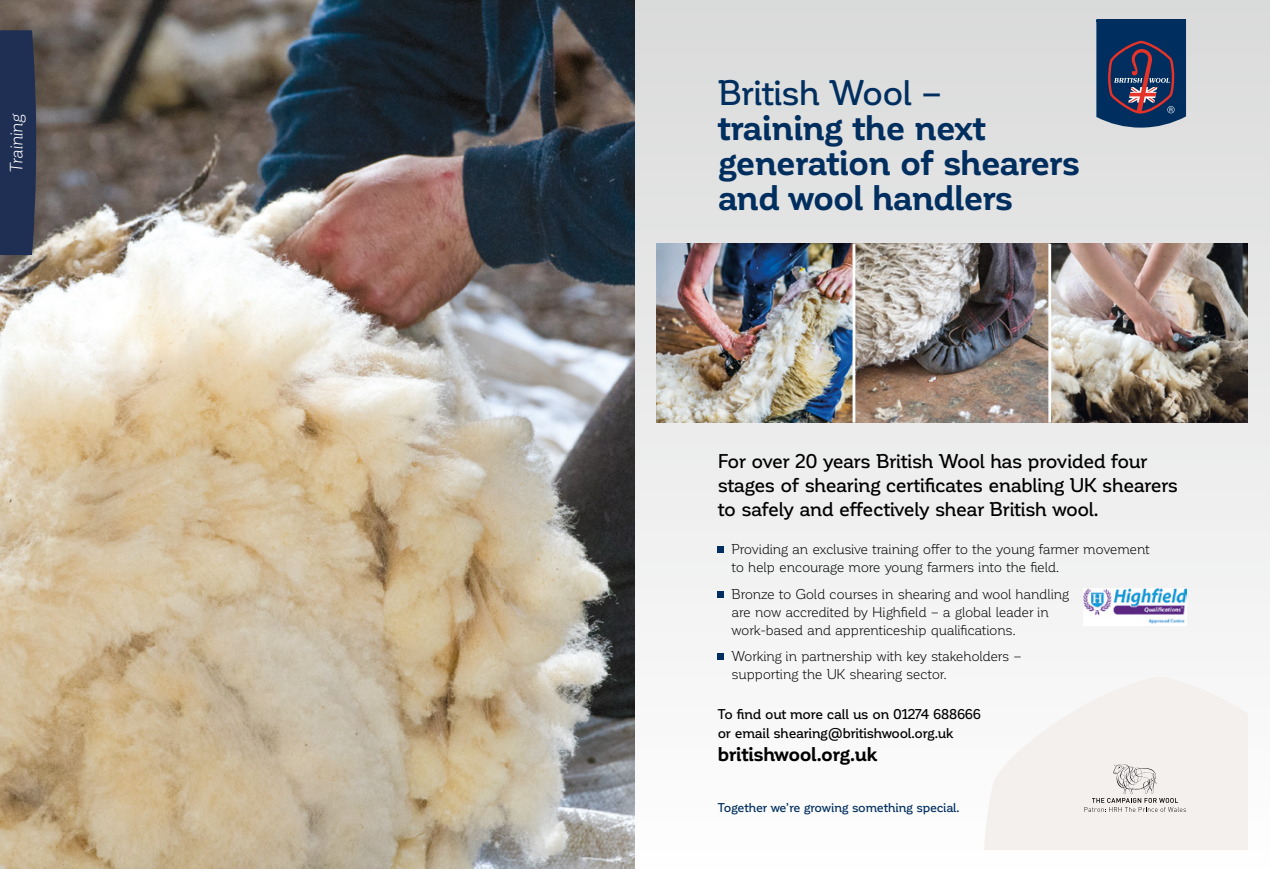
<style>
.page{position:relative;width:1270px;height:869px;background:#fff}
.page>*{position:absolute;margin:0;border:0;box-sizing:border-box;transform-origin:0 0}
.t1{font:700 35px/35px "Corporative";letter-spacing:-.025em;color:#002e5f}
.t2{font:500 35px "Corporative";letter-spacing:-.025em;color:#002e5f}
.t3{font:500 19.6px/23.8px "Corporative";letter-spacing:-.025em;color:#000}
.t4{font:700 19.6px "Corporative";letter-spacing:-.025em;color:#000}
.t5{font:italic 17.5px "Corporative";letter-spacing:-.03em;color:#fff}
.t6{font:14px/18.2px "Corporative";letter-spacing:-.025em;color:#000}
.t7{font:500 14px/19.6px "Corporative";letter-spacing:-.02em;color:#000}
.t8{font:500 12.6px "Corporative";letter-spacing:-.02em;color:#002e5f}
</style>
<div class="page">
<img style="left:0;top:0;width:635px;height:868px">
<div style="left:636px;top:0;width:634px;height:868px;background:linear-gradient(to bottom,#d7d9d8,#fefefe)"></div>
<svg style="left:984px;top:676px;width:263px;height:172px;fill:#f3f0ee"></svg>
<svg style="left:1084px;top:763px;width:102px;height:49px;background:#e0dddc"></svg>
<img style="left:657px;top:244px;width:590px;height:178px">
<svg style="left:718px;top:546px;width:6px;height:6px"></svg>
<div style="left:718px;top:590px;width:6px;height:7px;background:#002e5f"></div>
<svg style="left:718px;top:653px;width:6px;height:6px"></svg>
<svg style="left:1096px;top:20px;width:90px;height:107px;background:#273b62"></svg>
<hr style="left:853px;top:244px;width:2px;height:178px;background:#fff">
<hr style="left:1048px;top:244px;width:3px;height:178px;background:#fff">
<img style="left:1084px;top:588px;width:102px;height:37px">
<svg style="left:0;top:30px;width:42px;height:225px;background:#2a3653"></svg>
<p class="t5" style="left:7px;top:171px;width:59px;rotate:-90deg">Training</p>
<h1 class="t2" style="left:718px;top:74px;width:226px">British Wool –</h1>
<h1 class="t1" style="left:718px;top:110px;width:364px">training the next generation of shearers and wool handlers</h1>
<h2 class="t3" style="left:718px;top:449px;width:462px">For over 20 years British Wool has provided four stages of shearing certificates enabling UK shearers to safely and effectively shear British wool.</h2>
<p class="t6" style="left:732px;top:540px;width:420px">Providing an exclusive training offer to the young farmer movement to help encourage more young farmers into the field.</p>
<p class="t6" style="left:732px;top:584px;width:339px">Bronze to Gold courses in shearing and wool handling are now accredited by Highfield – a global leader in work-based and apprenticeship qualifications.</p>
<p class="t6" style="left:732px;top:647px;width:292px">Working in partnership with key stakeholders – supporting the UK shearing sector.</p>
<p class="t7" style="left:718px;top:703px;width:265px">To find out more call us on 01274 688666 or email shearing@britishwool.org.uk</p>
<h2 class="t4" style="left:718px;top:742px;width:161px">britishwool.org.uk</h2>
<p class="t8" style="left:718px;top:800px;width:243px">Together we’re growing something special.</p>
</div>
